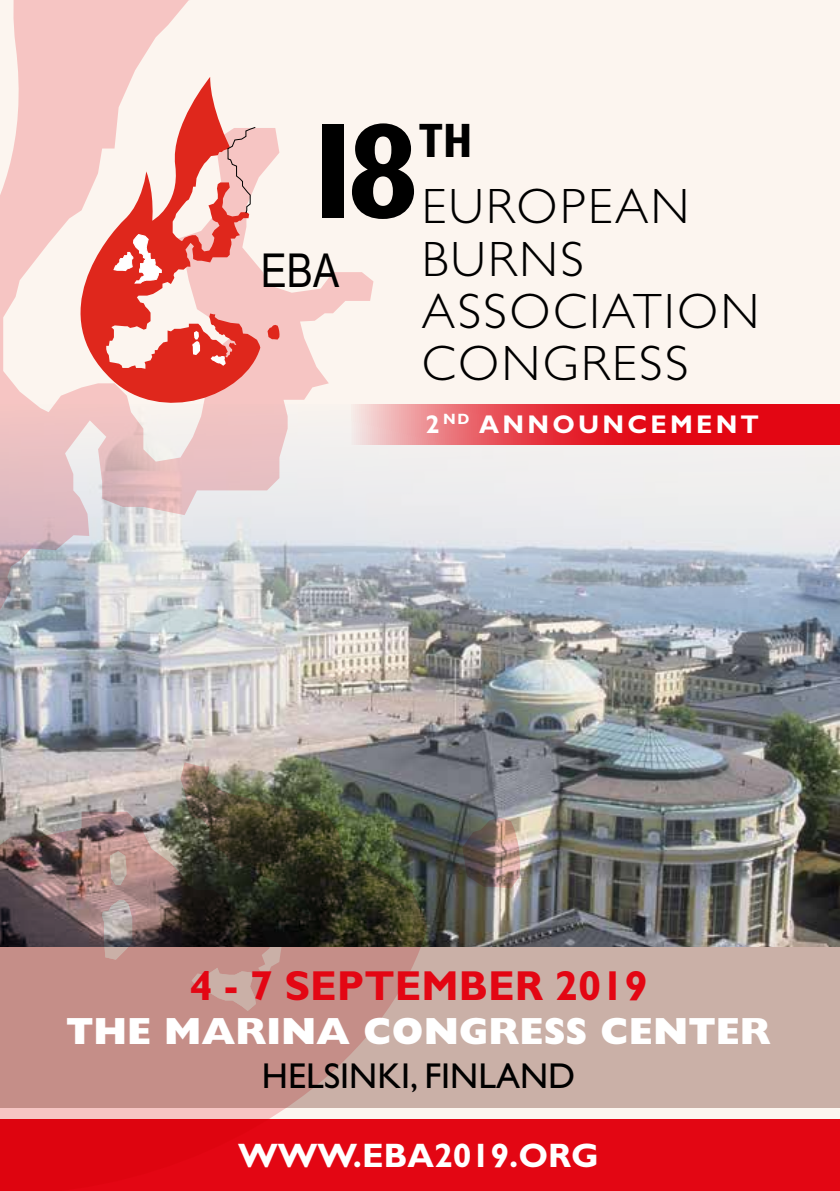
<style>
.page{position:relative;width:840px;height:1191px;background:#fff}
.page>*{position:absolute;margin:0;border:0;box-sizing:border-box;transform-origin:0 0}
.t1{font:700 condensed 136.2px "Gill Sans Std";color:#000}
.t2{font:300 49.8px/52.2px "Gill Sans Std";letter-spacing:.05em;color:#000}
.t3{font:700 condensed 48.4px "Gill Sans Std";color:#000}
.t4{font:46.6px "Arial";color:#000;scale:.84 1}
.t5{font:700 42px "Gill Sans Std";color:#e30613}
.t6{font:800 38px "Gill Sans Std";color:#fff}
.t7{font:36px "Gill Sans Std";color:#000}
.t8{font:700 34px "Gill Sans Std";color:#fff}
.t9{font:700 25.8px "Gill Sans Std";letter-spacing:.125em;color:#fff}
</style>
<div class="page">
<div style="left:0;top:0;width:839px;height:1191px;background:#fcf5ef"></div>
<div style="left:0;top:1119px;width:839px;height:72px;background:#e30613"></div>
<img style="left:427px;top:445px;width:412px;height:502px">
<div style="left:0;top:947px;width:839px;height:160px;background:#cab0a7"></div>
<svg style="left:427px;top:404px;width:412px;height:41px;fill:#e30d19"></svg>
<img style="left:0;top:0;width:427px;height:1119px">
<img style="left:462px;top:817px;width:58px;height:71px">
<svg style="left:191px;top:967px;width:65px;height:44px"></svg>
<svg style="left:110px;top:851px;width:16px;height:34px"></svg>
<svg style="left:102px;top:900px;width:30px;height:59px"></svg>
<svg style="left:43px;top:77px;width:217px;height:330px"></svg>
<svg style="left:267px;top:325px;width:12px;height:14px"></svg>
<svg style="left:113px;top:234px;width:49px;height:50px"></svg>
<svg style="left:227px;top:127px;width:28px;height:86px"></svg>
<svg style="left:209px;top:354px;width:17px;height:13px"></svg>
<svg style="left:191px;top:330px;width:10px;height:26px"></svg>
<h1 class="t1" style="left:297px;top:90px;width:123px">18</h1>
<p class="t3" style="left:418px;top:112px;width:56px">TH</p>
<p class="t2" style="left:421px;top:181px;width:338px">EUROPEAN<br>BURNS<br>ASSOCIATION<br>CONGRESS</p>
<p class="t4" style="left:261px;top:240px;width:95px">EBA</p>
<p class="t9" style="left:425px;top:408px;width:335px">2<sup>ND</sup> ANNOUNCEMENT</p>
<p class="t5" style="left:189px;top:960px;width:459px">4 - 7 SEPTEMBER 2019</p>
<p class="t6" style="left:66px;top:1008px;width:705px">THE MARINA CONGRESS CENTER</p>
<p class="t7" style="left:261px;top:1055px;width:315px">HELSINKI, FINLAND</p>
<p class="t8" style="left:238px;top:1135px;width:362px">WWW.EBA2019.ORG</p>
</div>
